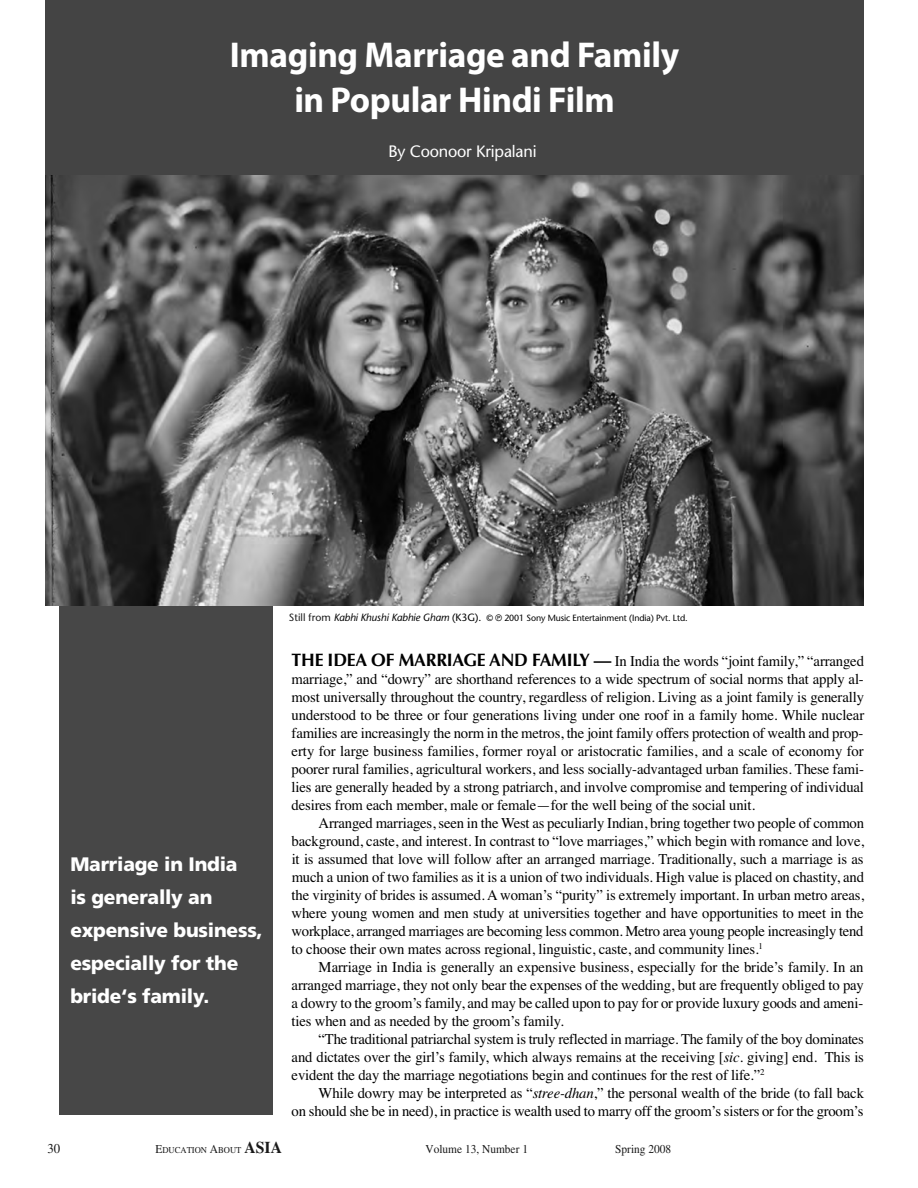
<style>
.page{position:relative;width:918px;height:1188px;background:#fff}
.page>*{position:absolute;margin:0;border:0;box-sizing:border-box;transform-origin:0 0}
.t1{font:700 36px/45px "Myriad Pro";letter-spacing:-.01em;color:#fff;text-align:center}
.t2{font:900 19.5px/33px "Frutiger";letter-spacing:-.015em;color:#fff}
.t3{font:16.5px "Stone Sans";letter-spacing:-.01em;color:#fff}
.t4{font:15px/18px "Times";letter-spacing:-.01em;color:#000;text-align:justify}
.t5{font:13.5px "EAA Times";color:#191919;scale:.95 1}
.t6{font:12px "EAA Times";color:#191919;scale:.95 1}
.t7{font:9px "Stone Sans";letter-spacing:-.01em;color:#000}
.t8{font:9px "EAA Times";color:#191919;scale:.95 1}
.s1{font-size:10.5px;color:#191919}
.s2{font-style:italic;font-size:10.5px}
.s3{font-size:10.5px}
.s4{font-family:"Arial Unicode MS"}
.s5{font-family:"Optima";font-weight:700;font-size:18px}
.s6{font-style:italic}
.s7{font-size:12px}
.s8{font-weight:700;font-size:16.5px}
</style>
<div class="page">
<div style="left:60px;top:554px;width:213px;height:561px;background:#474747"></div>
<div style="left:45px;top:0;width:819px;height:190px;background:#444"></div>
<img style="left:45px;top:176px;width:819px;height:430px">
<h1 class="t1" style="left:230px;top:35px;width:451px">Imaging Marriage and Family in popular Hindi Film</h1>
<p class="t3" style="left:389px;top:145px;width:150px">By Coonoor Kripalani</p>
<h2 class="t2" style="left:70px;top:849px;width:194px">Marriage in India<br>is generally an expensive business, especially for the bride‘s family.</h2>
<p class="t7" style="left:289px;top:614px;width:400px"><span class="s1">Still from</span> <span class="s2">Kabhi Khushi Kabhie Gham</span> <span class="s3">(K3G).</span> © <span class="s4">℗</span> 2001 Sony Music Entertainment (India) Pvt. Ltd.</p>
<p class="t4" style="left:292px;top:652px;width:574px"><span class="s5">THE IDEA OF MARRIAGE AND FAMILY —</span> In India the words “joint family,” “arranged marriage,” and “dowry” are shorthand references to a wide spectrum of social norms that apply al&shy;most universally throughout the country, regardless of religion. Living as a joint family is generally understood to be three or four generations living under one roof in a family home. While nuclear families are increasingly the norm in the metros, the joint family offers protection of wealth and prop&shy;erty for large business families, former royal or aristocratic families, and a scale of economy for poorer rural families, agricultural workers, and less socially-advantaged urban families. These fami&shy;lies are generally headed by a strong patriarch, and involve compromise and tempering of individual desires from each member, male or female—for the well being of the social unit.</p>
<p class="t4" style="left:292px;top:814px;width:574px;text-indent:27px">Arranged marriages, seen in the West as peculiarly Indian, bring together two people of common background, caste, and interest. In contrast to “love marriages,” which begin with romance and love, it is assumed that love will follow after an arranged marriage. Traditionally, such a marriage is as much a union of two families as it is a union of two individuals. High value is placed on chastity, and the virginity of brides is assumed. A woman’s “purity” is extremely important. In urban metro areas, where young women and men study at universities together and have opportunities to meet in the workplace, arranged marriages are becoming less common. Metro area young people increasingly tend to choose their own mates across regional, linguistic, caste, and community lines.<sup>1</sup></p>
<p class="t4" style="left:292px;top:958px;width:574px;text-indent:27px">Marriage in India is generally an expensive business, especially for the bride’s family. In an arranged marriage, they not only bear the expenses of the wedding, but are frequently obliged to pay a dowry to the groom’s family, and may be called upon to pay for or provide luxury goods and ameni&shy;ties when and as needed by the groom’s family.</p>
<p class="t4" style="left:292px;top:1030px;width:574px;text-indent:27px">“The traditional patriarchal system is truly reflected in marriage. The family of the boy dominates and dictates over the girl’s family, which always remains at the receiving [<span class="s6">sic.</span> giving] end. This is evident the day the marriage negotiations begin and continues for the rest of life.”<sup>2</sup></p>
<p class="t4" style="left:292px;top:1084px;width:574px;text-align:right">While dowry may be interpreted as “<span class="s6">stree-dhan</span>,” the personal wealth of the bride (to fall back<br>on should she be in need), in practice is wealth used to marry off the groom’s sisters or for the groom’s</p>
<p class="t5" style="left:47px;top:1144px;width:15px">30</p>
<p class="t8" style="left:155px;top:1147px;width:135px"><span class="s7">E</span>DUCATION <span class="s7">A</span>BOUT <span class="s8">ASIA</span></p>
<p class="t6" style="left:425px;top:1145px;width:109px">Volume 13, Number 1</p>
<p class="t6" style="left:615px;top:1145px;width:60px">Spring 2008</p>
</div>
